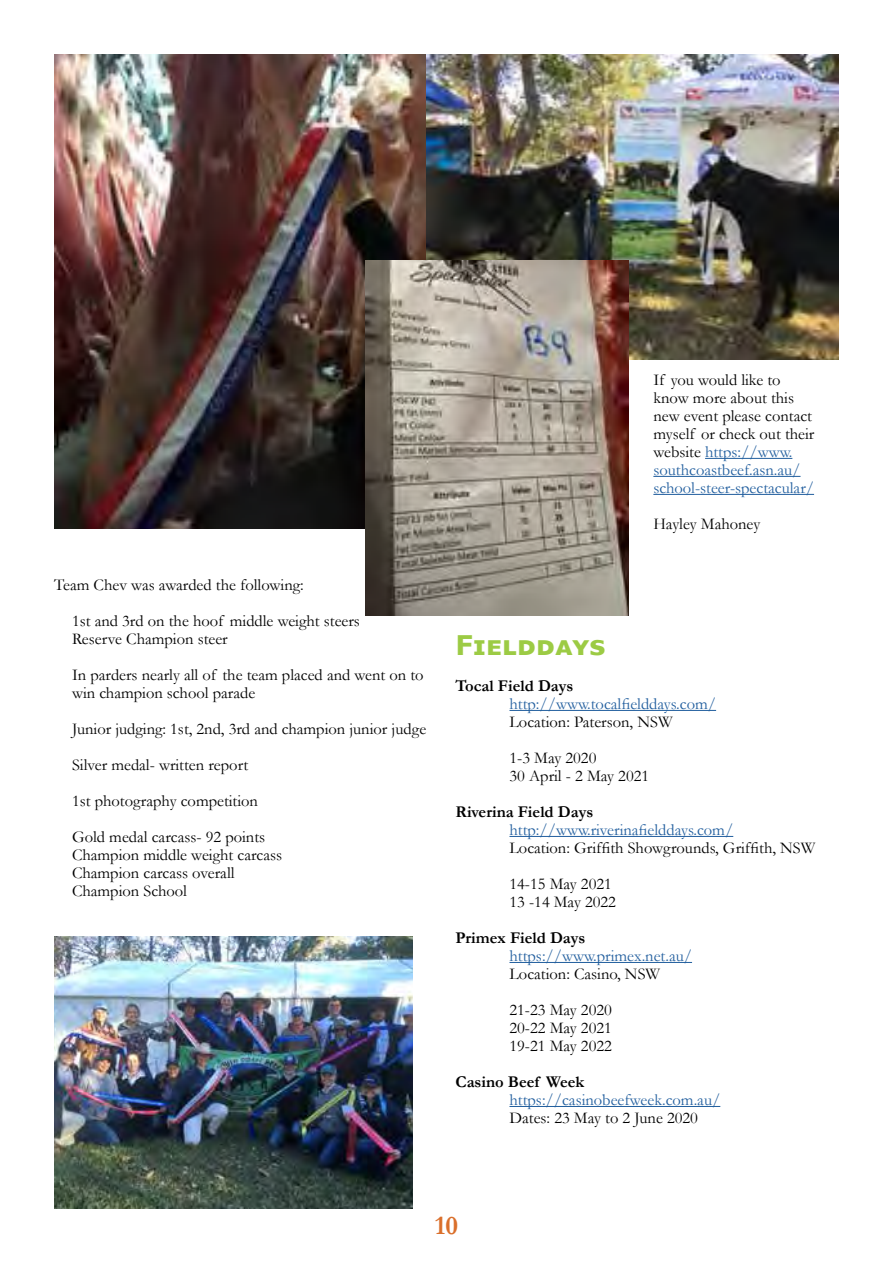
<style>
.page{position:relative;width:893px;height:1263px;background:#fff}
.page>*{position:absolute;margin:0;border:0;box-sizing:border-box;transform-origin:0 0}
.t1{font:700 27px "Verdana";color:#9ccb44}
.t2{font:700 27px "Garamond";color:#da6f2b}
.t3{font:16.5px/36px "Garamond";color:#000}
.t4{font:16.5px "Garamond";color:#215e9e}
.t5{font:700 16.5px "Garamond";color:#000}
.s1{color:#215e9e}
</style>
<div class="page">
<hr style="left:705px;top:458px;width:87px;height:1px;background:#215e9e">
<hr style="left:653px;top:476px;width:147px;height:1px;background:#215e9e">
<hr style="left:653px;top:494px;width:161px;height:1px;background:#215e9e">
<hr style="left:509px;top:710px;width:207px;height:1px;background:#215e9e">
<hr style="left:509px;top:836px;width:224px;height:1px;background:#215e9e">
<hr style="left:509px;top:962px;width:183px;height:1px;background:#215e9e">
<hr style="left:509px;top:1106px;width:211px;height:1px;background:#215e9e">
<img style="left:54px;top:54px;width:373px;height:475px">
<img style="left:54px;top:936px;width:358px;height:273px">
<img style="left:427px;top:54px;width:412px;height:305px">
<img style="left:365px;top:260px;width:263px;height:356px">
<p class="t3" style="left:72px;top:567px;width:289px;text-indent:-18px">Team Chev was awarded the following:<br>1st and 3rd on the hoof middle weight steers</p>
<p class="t3" style="left:72px;top:621px;width:353px">Reserve Champion steer<br>In parders nearly all of the team placed and went on to</p>
<p class="t3" style="left:72px;top:675px;width:356px">win champion school parade<br>Junior judging: 1st, 2nd, 3rd and champion junior judge Silver medal- written report<br>1st photography competition<br>Gold medal carcass- 92 points</p>
<p class="t3" style="left:72px;top:846px;width:212px;line-height:18px">Champion middle weight carcass<br>Champion carcass overall<br>Champion School</p>
<p class="t3" style="left:653px;top:370px;width:162px;line-height:18px">If you would like to know more about this new event please contact myself or check out their website <span class="s1">https://www. southcoastbeef.asn.au/ school-steer-spectacular/</span></p>
<p class="t3" style="left:653px;top:506px;width:109px">Hayley Mahoney</p>
<h1 class="t1" style="left:455px;top:626px;width:152px">Fielddays</h1>
<p class="t5" style="left:455px;top:675px;width:119px">Tocal Field Days</p>
<p class="t4" style="left:509px;top:693px;width:208px">http://www.tocalfielddays.com/</p>
<p class="t3" style="left:509px;top:703px;width:165px">Location: Paterson, NSW<br>1-3 May 2020</p>
<p class="t3" style="left:509px;top:757px;width:141px">30 April - 2 May 2021</p>
<p class="t5" style="left:455px;top:801px;width:139px">Riverina Field Days</p>
<p class="t4" style="left:509px;top:819px;width:225px">http://www.riverinafielddays.com/</p>
<p class="t3" style="left:509px;top:830px;width:307px">Location: Griffith Showgrounds, Griffith, NSW<br>14-15 May 2021</p>
<p class="t3" style="left:509px;top:884px;width:108px">13 -14 May 2022</p>
<p class="t5" style="left:455px;top:927px;width:131px">Primex Field Days</p>
<p class="t4" style="left:509px;top:945px;width:184px">https://www.primex.net.au/</p>
<p class="t3" style="left:509px;top:956px;width:152px">Location: Casino, NSW<br>21-23 May 2020</p>
<p class="t3" style="left:509px;top:1019px;width:104px;line-height:18px">20-22 May 2021<br>19-21 May 2022</p>
<p class="t5" style="left:455px;top:1071px;width:130px">Casino Beef Week</p>
<p class="t4" style="left:509px;top:1089px;width:212px">https://casinobeefweek.com.au/</p>
<p class="t3" style="left:509px;top:1100px;width:190px">Dates: 23 May to 2 June 2020</p>
<h1 class="t2" style="left:435px;top:1207px;width:25px">10</h1>
</div>
